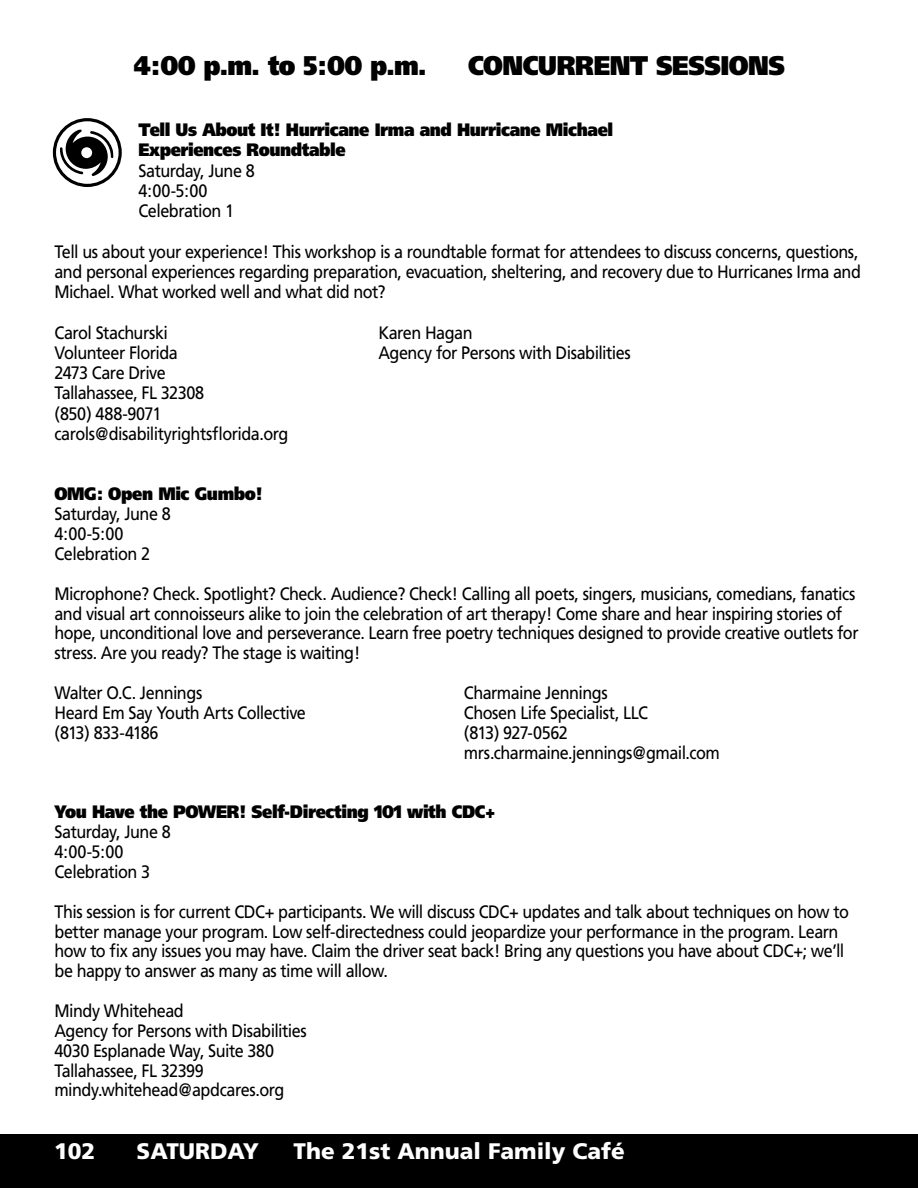
<style>
.page{position:relative;width:918px;height:1188px;background:#fff}
.page>*{position:absolute;margin:0;border:0;box-sizing:border-box;transform-origin:0 0}
.t1{font:900 27px "Frutiger";letter-spacing:-.02em;color:#000;scale:.9 1}
.t2{font:900 22.5px "Frutiger";color:#fff}
.t3{font:18px/19.8px "Frutiger";letter-spacing:-.03em;color:#000;scale:.9 1}
.t4{font:900 18px/20.2px "Frutiger";letter-spacing:-.025em;color:#000;scale:.9 1}
</style>
<div class="page">
<div style="left:0;top:1134px;width:918px;height:54px;background:#000"></div>
<svg style="left:54px;top:120px;width:66px;height:65px"></svg>
<svg style="left:60px;top:129px;width:54px;height:47px"></svg>
<div style="left:53px;top:118px;width:69px;height:69px;border:3px solid #000;border-radius:50%"></div>
<h1 class="t1" style="left:134px;top:49px;width:327px">4:00 p.m. to 5:00 p.m.</h1>
<h1 class="t1" style="left:468px;top:49px;width:354px">CONCURRENT SESSIONS</h1>
<p class="t4" style="left:138px;top:120px;width:529px">Tell Us About It! Hurricane Irma and Hurricane Michael<br>Experiences Roundtable</p>
<p class="t3" style="left:138px;top:160px;width:131px;line-height:20.2px">Saturday, June 8<br>4:00-5:00<br>Celebration 1</p>
<p class="t3" style="left:54px;top:241px;width:898px;line-height:20.2px">Tell us about your experience! This workshop is a roundtable format for attendees to discuss concerns, questions, and personal experiences regarding preparation, evacuation, sheltering, and recovery due to Hurricanes Irma and<br>Michael. What worked well and what did not?</p>
<p class="t3" style="left:54px;top:323px;width:128px">Carol Stachurski</p>
<p class="t3" style="left:378px;top:323px;width:106px">Karen Hagan</p>
<p class="t3" style="left:54px;top:343px;width:139px">Volunteer Florida</p>
<p class="t3" style="left:378px;top:343px;width:282px">Agency for Persons with Disabilities</p>
<p class="t3" style="left:54px;top:363px;width:261px;line-height:20.2px">2473 Care Drive<br>Tallahassee, FL 32308<br>(850) 488-9071 carols@disabilityrightsflorida.org</p>
<p class="t4" style="left:54px;top:484px;width:233px">OMG: Open Mic Gumbo!</p>
<p class="t3" style="left:54px;top:504px;width:131px">Saturday, June 8<br>4:00-5:00<br>Celebration 2</p>
<p class="t3" style="left:54px;top:584px;width:895px">Microphone? Check. Spotlight? Check. Audience? Check! Calling all poets, singers, musicians, comedians, fanatics and visual art connoisseurs alike to join the celebration of art therapy! Come share and hear inspiring stories of hope, unconditional love and perseverance. Learn free poetry techniques designed to provide creative outlets for stress. Are you ready? The stage is waiting!</p>
<p class="t3" style="left:54px;top:683px;width:281px">Walter O.C. Jennings<br>Heard Em Say Youth Arts Collective (813) 833-4186</p>
<p class="t3" style="left:464px;top:683px;width:286px">Charmaine Jennings<br>Chosen Life Specialist, LLC<br>(813) 927-0562 mrs.charmaine.jennings@gmail.com</p>
<p class="t4" style="left:54px;top:802px;width:491px">You Have the POWER! Self-Directing 101 with CDC+</p>
<p class="t3" style="left:54px;top:822px;width:131px">Saturday, June 8<br>4:00-5:00<br>Celebration 3</p>
<p class="t3" style="left:54px;top:902px;width:884px">This session is for current CDC+ participants. We will discuss CDC+ updates and talk about techniques on how to better manage your program. Low self-directedness could jeopardize your performance in the program. Learn how to fix any issues you may have. Claim the driver seat back! Bring any questions you have about CDC+; we’ll be happy to answer as many as time will allow.</p>
<p class="t3" style="left:54px;top:1001px;width:282px">Mindy Whitehead<br>Agency for Persons with Disabilities<br>4030 Esplanade Way, Suite 380<br>Tallahassee, FL 32399 mindy.whitehead@apdcares.org</p>
<p class="t2" style="left:54px;top:1137px;width:43px">102</p>
<p class="t2" style="left:137px;top:1137px;width:124px">SATURDAY</p>
<p class="t2" style="left:294px;top:1137px;width:333px">The 21st Annual Family Café</p>
</div>
